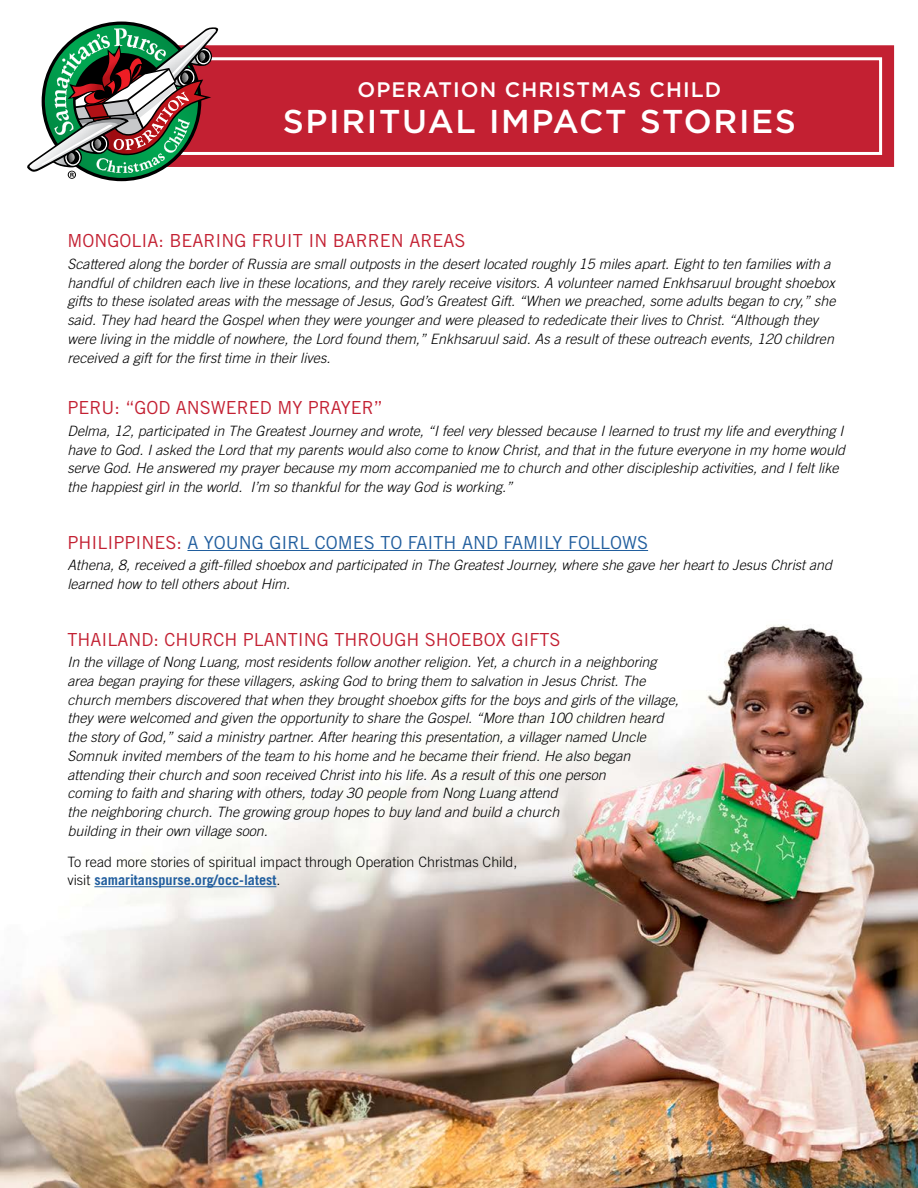
<style>
.page{position:relative;width:918px;height:1188px;background:#fff}
.page>*{position:absolute;margin:0;border:0;box-sizing:border-box;transform-origin:0 0}
.t1{font:500 33px "Gotham";letter-spacing:.05em;color:#fff}
.t2{font:500 21px "Gotham";letter-spacing:.05em;color:#fff}
.t3{font:18px "Trade Gothic LT Std";color:#c32032}
.t4{font:18px "Trade Gothic LT Std";color:#215e9e}
.t5{font:italic 300 14.25px/18.8px "Trade Gothic LT Std";color:#000}
.t6{font:300 14.25px/18.8px "Trade Gothic LT Std";color:#000}
.s1{color:#c32032}
.s2{font-weight:700;color:#215e9e}
</style>
<div class="page">
<div style="left:218px;top:45px;width:677px;height:122px;background:#c32032"></div>
<div style="left:138px;top:57px;width:744px;height:98px;border:3px solid #fff"></div>
<svg style="left:27px;top:27px;width:191px;height:152px"></svg>
<img style="left:0;top:624px;width:918px;height:564px">
<hr style="left:187px;top:550px;width:461px;height:1px;background:#215e9e">
<hr style="left:94px;top:886px;width:182px;height:1px;background:#215e9e">
<h2 class="t2" style="left:357px;top:75px;width:365px">OPERATION CHRISTMAS CHILD</h2>
<h1 class="t1" style="left:283px;top:99px;width:515px">SPIRITUAL IMPACT STORIES</h1>
<p class="t3" style="left:68px;top:230px;width:399px">MONGOLIA: BEARING FRUIT IN BARREN AREAS</p>
<p class="t5" style="left:68px;top:255px;width:770px">Scattered along the border of Russia are small outposts in the desert located roughly 15 miles apart. Eight to ten families with a handful of children each live in these locations, and they rarely receive visitors. A volunteer named Enkhsaruul brought shoebox gifts to these isolated areas with the message of Jesus, God’s Greatest Gift. “When we preached, some adults began to cry,” she said. They had heard the Gospel when they were younger and were pleased to rededicate their lives to Christ. “Although they were living in the middle of nowhere, the Lord found them,” Enkhsaruul said. As a result of these outreach events, 120 children received a gift for the first time in their lives.</p>
<p class="t3" style="left:68px;top:397px;width:317px">PERU: “GOD ANSWERED MY PRAYER”</p>
<p class="t5" style="left:68px;top:422px;width:779px">Delma, 12, participated in The Greatest Journey and wrote, “I feel very blessed because I learned to trust my life and everything I have to God. I asked the Lord that my parents would also come to know Christ, and that in the future everyone in my home would serve God. He answered my prayer because my mom accompanied me to church and other discipleship activities, and I felt like the happiest girl in the world. I’m so thankful for the way God is working.”</p>
<p class="t4" style="left:68px;top:531px;width:582px"><span class="s1">PHILIPPINES:</span> A YOUNG GIRL COMES TO FAITH AND FAMILY FOLLOWS</p>
<p class="t5" style="left:68px;top:556px;width:766px">Athena, 8, received a gift-filled shoebox and participated in The Greatest Journey, where she gave her heart to Jesus Christ and learned how to tell others about Him.</p>
<p class="t3" style="left:68px;top:628px;width:494px">THAILAND: CHURCH PLANTING THROUGH SHOEBOX GIFTS</p>
<p class="t5" style="left:68px;top:653px;width:613px">In the village of Nong Luang, most residents follow another religion. Yet, a church in a neighboring area began praying for these villagers, asking God to bring them to salvation in Jesus Christ. The church members discovered that when they brought shoebox gifts for the boys and girls of the village, they were welcomed and given the opportunity to share the Gospel. “More than 100 children heard the story of God,” said a ministry partner. After hearing this presentation, a villager named Uncle Somnuk invited members of the team to his home and he became their friend. He also began attending their church and soon received Christ into his life. As a result of this one person<br>coming to faith and sharing with others, today 30 people from Nong Luang attend<br>the neighboring church. The growing group hopes to buy land and build a church<br>building in their own village soon.</p>
<p class="t6" style="left:68px;top:852px;width:451px">To read more stories of spiritual impact through Operation Christmas Child, visit <span class="s2">samaritanspurse.org/occ-latest</span>.</p>
</div>
